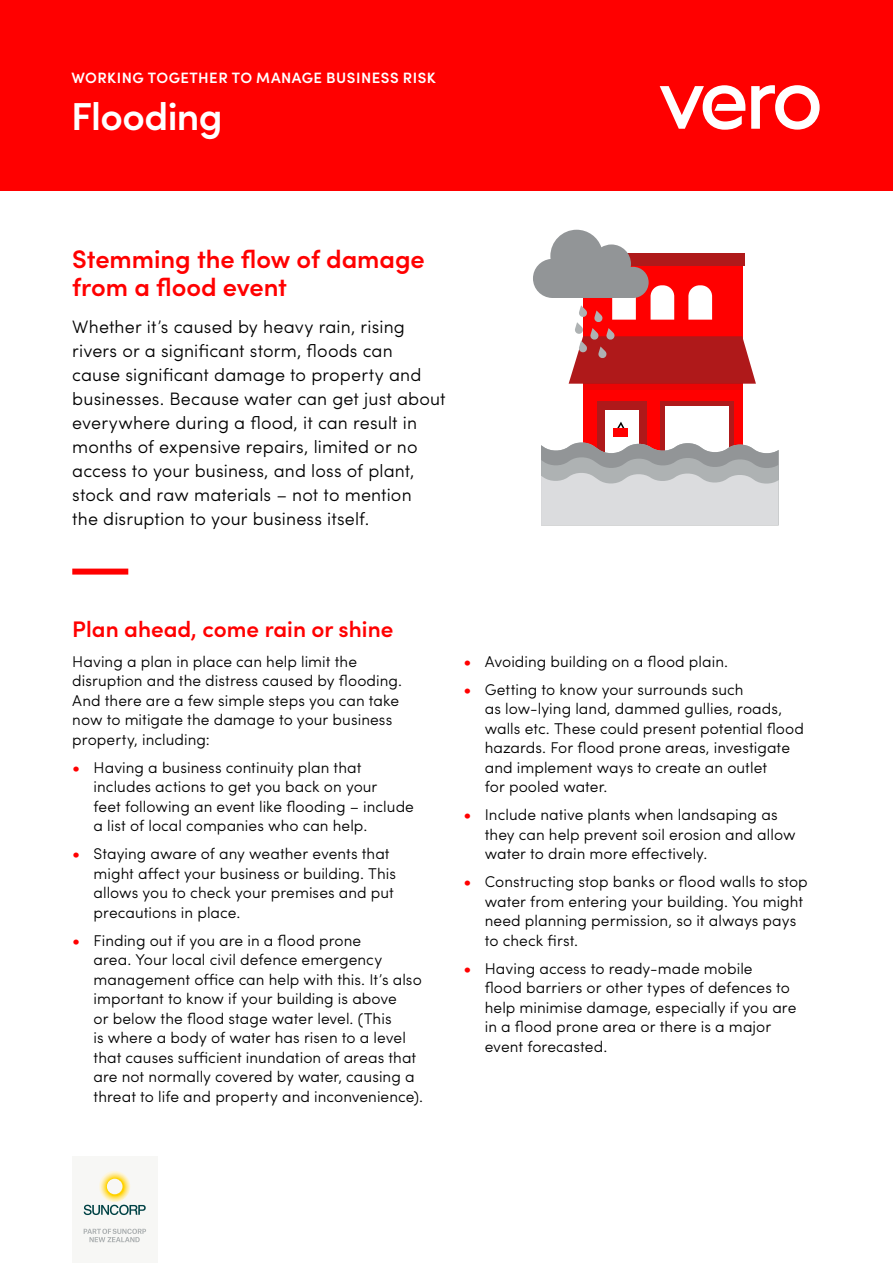
<style>
.page{position:relative;width:893px;height:1263px;background:#fff}
.page>*{position:absolute;margin:0;border:0;box-sizing:border-box;transform-origin:0 0}
.t1{font:600 39px "Sofia Pro";letter-spacing:-.015em;color:#fff}
.t2{font:600 25.5px/27.8px "Sofia Pro";letter-spacing:-.005em;color:#f00}
.t3{font:600 22.5px "Sofia Pro";color:#f00}
.t4{font:300 18px/24px "Sofia Pro";letter-spacing:.005em;color:#000}
.t5{font:300 15.6px/19.5px "Sofia Pro";letter-spacing:.005em;color:#000}
.t6{font:600 15px "Sofia Pro";letter-spacing:.03em;color:#fff}
.s1{font-weight:700;font-size:16.5px;color:#f00}
</style>
<div class="page">
<div style="left:0;top:0;width:893px;height:190px;background:#f00"></div>
<div style="left:0;top:0;width:893px;height:191px;border:1px solid #f00"></div>
<svg style="left:660px;top:85px;width:85px;height:45px"></svg>
<svg style="left:751px;top:85px;width:69px;height:45px"></svg>
<div style="left:72px;top:1157px;width:85px;height:106px;background:#f7f7f5"></div>
<svg style="left:84px;top:1229px;width:62px;height:13px"></svg>
<svg style="left:84px;top:1204px;width:62px;height:11px"></svg>
<div style="left:72px;top:569px;width:56px;height:6px;background:#f00"></div>
<div style="left:583px;top:255px;width:159px;height:226px;background:#f00"></div>
<div style="left:660px;top:401px;width:74px;height:57px;background:#af191a"></div>
<div style="left:597px;top:401px;width:49px;height:92px;background:#af191a"></div>
<div style="left:605px;top:410px;width:33px;height:50px;background:#fff"></div>
<div style="left:665px;top:406px;width:64px;height:47px;background:#fff"></div>
<svg style="left:616px;top:422px;width:10px;height:7px"></svg>
<div style="left:614px;top:429px;width:14px;height:8px;background:#f00"></div>
<svg style="left:541px;top:441px;width:238px;height:84px;background:#c8c6c8"></svg>
<svg style="left:533px;top:230px;width:223px;height:154px"></svg>
<div style="left:583px;top:384px;width:159px;height:6px;background:#eb0404"></div>
<p class="t6" style="left:71px;top:67px;width:366px">WORKING TOGETHER TO MANAGE BUSINESS RISK</p>
<h1 class="t1" style="left:71px;top:87px;width:153px">Flooding</h1>
<h2 class="t2" style="left:72px;top:244px;width:354px">Stemming the flow of damage from a flood event</h2>
<p class="t4" style="left:72px;top:314px;width:375px">Whether it’s caused by heavy rain, rising rivers or a significant storm, floods can<br>cause significant damage to property and businesses. Because water can get just about everywhere during a flood, it can result in months of expensive repairs, limited or no access to your business, and loss of plant, stock and raw materials – not to mention<br>the disruption to your business itself.</p>
<h3 class="t3" style="left:72px;top:612px;width:323px">Plan ahead, come rain or shine</h3>
<p class="t5" style="left:72px;top:651px;width:331px">Having a plan in place can help limit the disruption and the distress caused by flooding.<br>And there are a few simple steps you can take now to mitigate the damage to your business property, including:</p>
<p class="t5" style="left:94px;top:756px;width:322px;text-indent:-21px"><span class="s1">•</span> Having a business continuity plan that includes actions to get you back on your<br>feet following an event like flooding – include a list of local companies who can help.</p>
<p class="t5" style="left:94px;top:843px;width:304px;text-indent:-21px"><span class="s1">•</span> Staying aware of any weather events that might affect your business or building. This allows you to check your premises and put precautions in place.</p>
<p class="t5" style="left:94px;top:929px;width:331px;text-indent:-21px"><span class="s1">•</span> Finding out if you are in a flood prone<br>area. Your local civil defence emergency management office can help with this. It’s also important to know if your building is above<br>or below the flood stage water level. (This<br>is where a body of water has risen to a level that causes sufficient inundation of areas that are not normally covered by water, causing a threat to life and property and inconvenience).</p>
<p class="t5" style="left:463px;top:650px;width:266px"><span class="s1">•</span> Avoiding building on a flood plain.</p>
<p class="t5" style="left:485px;top:678px;width:321px;text-indent:-21px"><span class="s1">•</span> Getting to know your surrounds such<br>as low-lying land, dammed gullies, roads, walls etc. These could present potential flood hazards. For flood prone areas, investigate and implement ways to create an outlet<br>for pooled water.</p>
<p class="t5" style="left:485px;top:804px;width:312px;text-indent:-21px"><span class="s1">•</span> Include native plants when landsaping as they can help prevent soil erosion and allow water to drain more effectively.</p>
<p class="t5" style="left:485px;top:871px;width:325px;text-indent:-21px"><span class="s1">•</span> Constructing stop banks or flood walls to stop water from entering your building. You might need planning permission, so it always pays to check first.</p>
<p class="t5" style="left:485px;top:957px;width:313px;text-indent:-21px"><span class="s1">•</span> Having access to ready-made mobile<br>flood barriers or other types of defences to help minimise damage, especially if you are in a flood prone area or there is a major event forecasted.</p>
</div>
